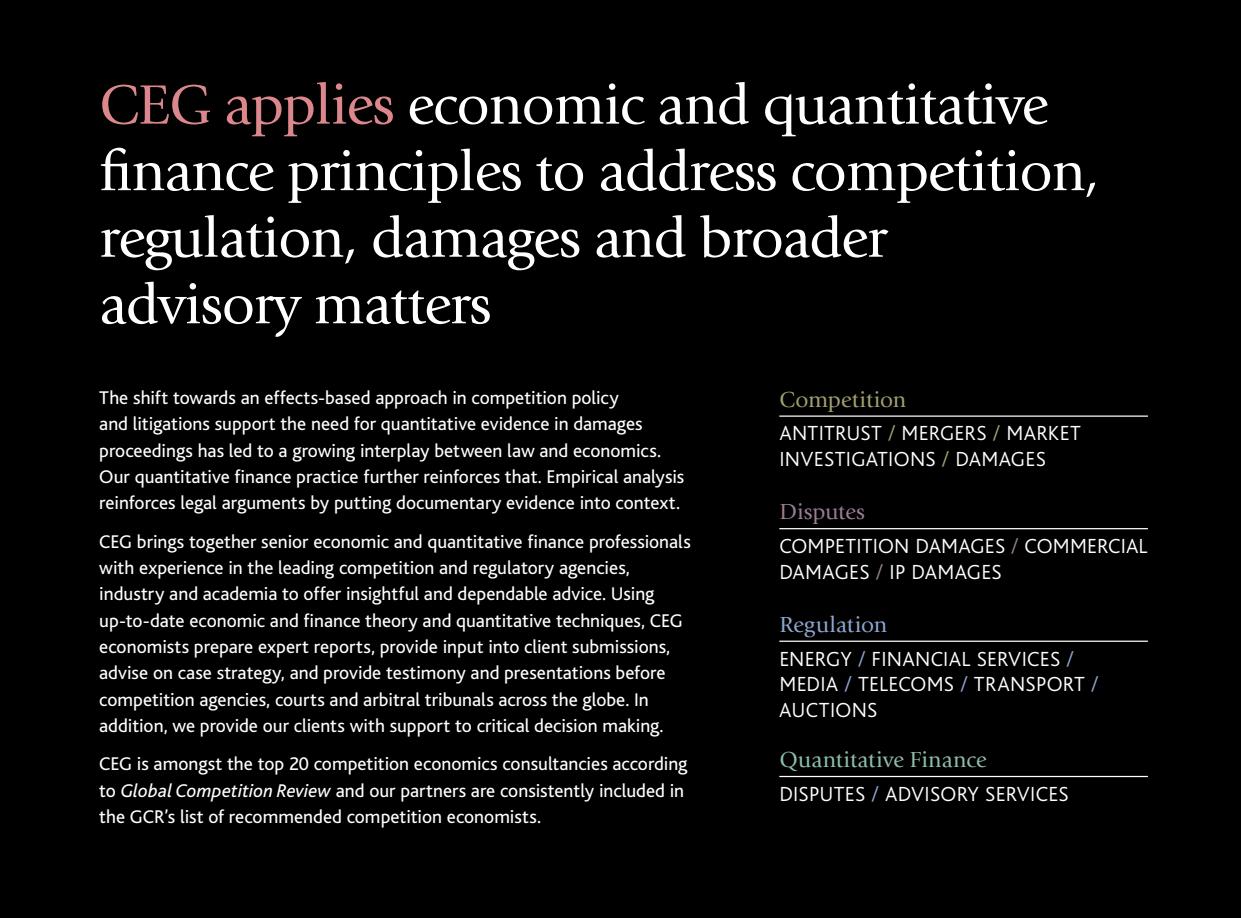
<style>
.page{position:relative;width:1241px;height:918px;background:#fff}
.page>*{position:absolute;margin:0;border:0;box-sizing:border-box;transform-origin:0 0}
.t1{font:57.75px/66.5px "Giovanni";letter-spacing:-.02em;color:#fff}
.t2{font:22.75px "Giovanni";letter-spacing:.005em;color:#8dbda9}
.t3{font:22.75px "Giovanni";letter-spacing:-.005em;color:#a1a06f}
.t4{font:22.75px "Giovanni";letter-spacing:.01em;color:#8da6cf}
.t5{font:22.75px "Giovanni";color:#987c93}
.t6{font:300 21.35px/25.7px "Bliss";letter-spacing:.015em;color:#fff}
.t7{font:19.25px/26.2px "Bliss";color:#fff}
.s1{color:#db878c}
.s2{font-style:italic}
.s3{color:#a1a06f}
.s4{color:#987c93}
.s5{color:#8da6cf}
</style>
<div class="page">
<div style="left:0;top:0;width:1240px;height:918px;background:#000"></div>
<hr style="left:779px;top:415px;width:368px;height:2px;background:#fff">
<hr style="left:779px;top:528px;width:368px;height:1px;background:#fff">
<hr style="left:779px;top:640px;width:368px;height:2px;background:#fff">
<hr style="left:779px;top:776px;width:368px;height:1px;background:#fff">
<h1 class="t1" style="left:99px;top:72px;width:1001px"><span class="s1">CEG applies</span> economic and quantitative finance principles to address competition, regulation, damages and broader advisory matters</h1>
<p class="t7" style="left:99px;top:385px;width:586px">The shift towards an effects-based approach in competition policy<br>and litigations support the need for quantitative evidence in damages proceedings has led to a growing interplay between law and economics.<br>Our quantitative finance practice further reinforces that. Empirical analysis reinforces legal arguments by putting documentary evidence into context.</p>
<p class="t7" style="left:99px;top:529px;width:593px">CEG brings together senior economic and quantitative finance professionals with experience in the leading competition and regulatory agencies, industry and academia to offer insightful and dependable advice. Using up-to-date economic and finance theory and quantitative techniques, CEG economists prepare expert reports, provide input into client submissions, advise on case strategy, and provide testimony and presentations before competition agencies, courts and arbitral tribunals across the globe. In addition, we provide our clients with support to critical decision making.</p>
<p class="t7" style="left:99px;top:751px;width:589px">CEG is amongst the top 20 competition economics consultancies according to <span class="s2">Global Competition Review</span> and our partners are consistently included in the GCR’s list of recommended competition economists.</p>
<p class="t3" style="left:779px;top:386px;width:128px">Competition</p>
<p class="t6" style="left:779px;top:421px;width:303px">ANTITRUST <span class="s3">/</span> MERGERS <span class="s3">/</span> MARKET<br>INVESTIGATIONS <span class="s3">/</span> DAMAGES</p>
<p class="t5" style="left:779px;top:499px;width:87px">Disputes</p>
<p class="t6" style="left:779px;top:533px;width:67px">COM PETITION</p>
<p class="t6" style="left:779px;top:533px;width:370px;text-indent:136px">DAMAGES <span class="s4">/</span> COMMERCIAL<br>DAMAGES <span class="s4">/</span> I P DAMAGES</p>
<p class="t4" style="left:779px;top:611px;width:109px">Regulation</p>
<p class="t6" style="left:779px;top:646px;width:296px">ENERGY <span class="s5">/</span> FINANCIAL SERVICES <span class="s5">/<br></span>MEDIA</p>
<p class="t6" style="left:779px;top:672px;width:320px;text-indent:65px"><span class="s5">/</span> TELECOMS <span class="s5">/</span> TRANSPORT <span class="s5">/<br></span>AUCTIONS</p>
<p class="t2" style="left:779px;top:747px;width:209px">Quantitative Finance</p>
<p class="t6" style="left:779px;top:781px;width:291px">DISPUTES <span class="s5">/</span> ADVISORY SERVICES</p>
</div>
